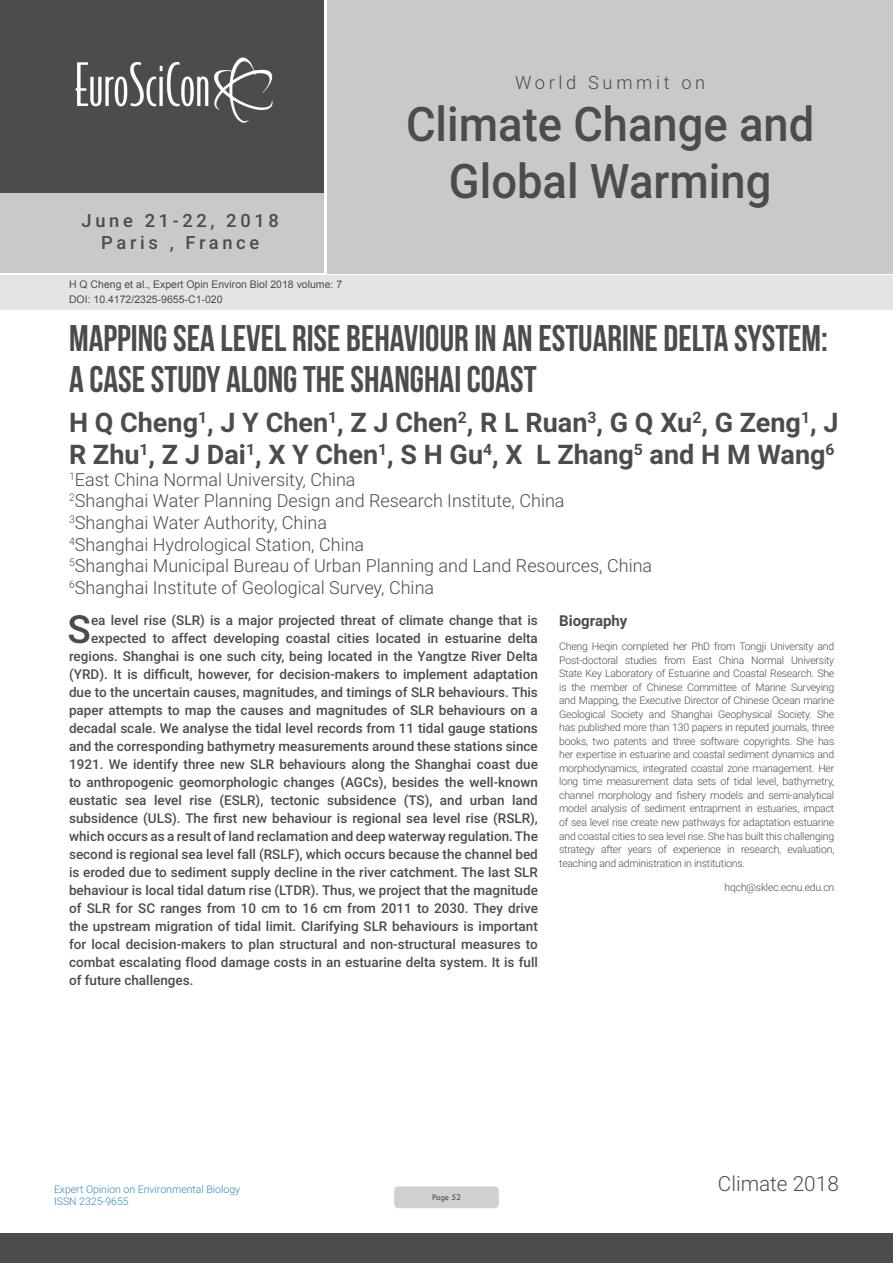
<style>
.page{position:relative;width:893px;height:1263px;background:#fff}
.page>*{position:absolute;margin:0;border:0;box-sizing:border-box;transform-origin:0 0}
.t1{font:500 47.7px/57.2px "Roboto";color:#4b4c4d;text-align:center;scale:.95 1}
.Abstract{font:500 38.85px "Roboto";color:#4b4c4d}
.t2{font:37.05px/40.8px "Bebas Neue";color:#4b4c4d}
.t3{font:700 27px/32.4px "Roboto";color:#4b4c4d}
.t4{font:300 20.85px "Roboto";color:#4b4c4d}
.t5{font:500 18.3px/21.9px "Roboto";letter-spacing:.2em;color:#4b4c4d;text-align:center}
.t6{font:300 18.3px "Roboto";letter-spacing:.2em;color:#4b4c4d}
.t7{font:300 18px "Roboto";color:#4b4c4d}
.Bio_Heading{font:700 15px "Roboto";color:#4b4c4d}
.Abstract-2{font:500 13.5px "Roboto";color:#4b4c4d}
.Biography{font:300 10.5px/13.5px "Roboto";letter-spacing:-.02em;color:#4b4c4d;text-align:justify}
.t8{font:10.5px "Arial";color:#4b4c4d}
.t9{font:300 10.5px/12.6px "Roboto";color:#2d8bb3}
.t10{font:9px "Tw Cen";letter-spacing:-.02em;color:#4b4c4d;scale:.95 1}
</style>
<div class="page">
<div style="left:0;top:0;width:323px;height:193px;background:#4b4c4d"></div>
<div style="left:1px;top:193px;width:323px;height:80px;background:#c9c9c9"></div>
<div style="left:327px;top:0;width:566px;height:273px;background:#c9c9c9"></div>
<img style="left:75px;top:57px;width:198px;height:66px">
<div style="left:0;top:1233px;width:893px;height:30px;background:#4b4c4d"></div>
<div style="left:1px;top:275px;width:892px;height:35px;background:#e4e4e4"></div>
<div style="left:394px;top:1186px;width:105px;height:22px;background:#cfd0d2;border-radius:4px"></div>
<h3 class="t5" style="left:82px;top:209px;width:199px">June 21-22, 2018<br>Paris , France</h3>
<p class="t8" style="left:69px;top:278px;width:275px">H Q Cheng et al., Expert Opin Environ Biol 2018 volume: 7</p>
<p class="t8" style="left:69px;top:292px;width:155px">DOI: 10.4172/2325-9655-C1-020</p>
<h3 class="t6" style="left:515px;top:69px;width:192px">World Summit on</h3>
<h1 class="t1" style="left:406px;top:94px;width:431px">Climate Change and<br>Global Warming</h1>
<p class="t2" style="left:69px;top:318px;width:760px">MAPPING SEA LEVEL RISE BEHAVIOUR IN AN ESTUARINE DELTA SYSTEM:<br>A CASE STUDY ALONG THE SHANGHAI COAST</p>
<p class="t3" style="left:69px;top:405px;width:771px">H Q Cheng<sup>1</sup>, J Y Chen<sup>1</sup>, Z J Chen<sup>2</sup>, R L Ruan<sup>3</sup>, G Q Xu<sup>2</sup>, G Zeng<sup>1</sup>, J<br>R Zhu<sup>1</sup>, Z J Dai<sup>1</sup>, X Y Chen<sup>1</sup>, S H Gu<sup>4</sup>, X L Zhang<sup>5</sup> and H M Wang<sup>6</sup></p>
<p class="t7" style="left:69px;top:467px;width:288px"><sup>1</sup>East China Normal University, China</p>
<p class="t7" style="left:69px;top:488px;width:497px"><sup>2</sup>Shanghai Water Planning Design and Research Institute, China</p>
<p class="t7" style="left:69px;top:510px;width:260px"><sup>3</sup>Shanghai Water Authority, China</p>
<p class="t7" style="left:69px;top:532px;width:297px"><sup>4</sup>Shanghai Hydrological Station, China</p>
<p class="t7" style="left:69px;top:553px;width:585px"><sup>5</sup>Shanghai Municipal Bureau of Urban Planning and Land Resources, China</p>
<p class="t7" style="left:69px;top:575px;width:367px"><sup>6</sup>Shanghai Institute of Geological Survey, China</p>
<p class="Abstract" style="left:68px;top:602px;width:25px">S</p>
<p class="Abstract-2" style="left:91px;top:611px;width:448px">ea level rise (SLR) is a major projected threat of climate change that is</p>
<p class="Abstract-2" style="left:91px;top:629px;width:448px">expected to affect developing coastal cities located in estuarine delta</p>
<p class="Abstract-2" style="left:69px;top:647px;width:470px">regions. Shanghai is one such city, being located in the Yangtze River Delta</p>
<p class="Abstract-2" style="left:69px;top:665px;width:470px">(YRD). It is difficult, however, for decision-makers to implement adaptation</p>
<p class="Abstract-2" style="left:69px;top:683px;width:470px">due to the uncertain causes, magnitudes, and timings of SLR behaviours. This</p>
<p class="Abstract-2" style="left:69px;top:701px;width:470px">paper attempts to map the causes and magnitudes of SLR behaviours on a</p>
<p class="Abstract-2" style="left:69px;top:719px;width:470px">decadal scale. We analyse the tidal level records from 11 tidal gauge stations</p>
<p class="Abstract-2" style="left:69px;top:737px;width:470px">and the corresponding bathymetry measurements around these stations since</p>
<p class="Abstract-2" style="left:69px;top:755px;width:470px">1921. We identify three new SLR behaviours along the Shanghai coast due</p>
<p class="Abstract-2" style="left:69px;top:773px;width:470px">to anthropogenic geomorphologic changes (AGCs), besides the well-known</p>
<p class="Abstract-2" style="left:69px;top:791px;width:470px">eustatic sea level rise (ESLR), tectonic subsidence (TS), and urban land</p>
<p class="Abstract-2" style="left:69px;top:809px;width:470px">subsidence (ULS). The first new behaviour is regional sea level rise (RSLR),</p>
<p class="Abstract-2" style="left:69px;top:827px;width:470px">which occurs as a result of land reclamation and deep waterway regulation. The</p>
<p class="Abstract-2" style="left:69px;top:845px;width:470px">second is regional sea level fall (RSLF), which occurs because the channel bed</p>
<p class="Abstract-2" style="left:69px;top:863px;width:470px">is eroded due to sediment supply decline in the river catchment. The last SLR</p>
<p class="Abstract-2" style="left:69px;top:881px;width:470px">behaviour is local tidal datum rise (LTDR). Thus, we project that the magnitude</p>
<p class="Abstract-2" style="left:69px;top:899px;width:470px">of SLR for SC ranges from 10 cm to 16 cm from 2011 to 2030. They drive</p>
<p class="Abstract-2" style="left:69px;top:917px;width:470px">the upstream migration of tidal limit. Clarifying SLR behaviours is important</p>
<p class="Abstract-2" style="left:69px;top:935px;width:470px">for local decision-makers to plan structural and non-structural measures to</p>
<p class="Abstract-2" style="left:69px;top:953px;width:470px">combat escalating flood damage costs in an estuarine delta system. It is full</p>
<p class="Abstract-2" style="left:69px;top:971px;width:126px">of future challenges.</p>
<p class="Bio_Heading" style="left:559px;top:610px;width:70px">Biography</p>
<p class="Biography" style="left:559px;top:640px;width:277px">Cheng Heqin completed her PhD from Tongji University and Post-doctoral studies from East China Normal University State Key Laboratory of Estuarine and Coastal Research. She is the member of Chinese Committee of Marine Surveying and Mapping, the Executive Director of Chinese Ocean marine Geological Society and Shanghai Geophysical Society. She has published more than 130 papers in reputed journals, three books, two patents and three software copyrights. She has her expertise in estuarine and coastal sediment dynamics and morphodynamics, integrated coastal zone management. Her long time measurement data sets of tidal level, bathymetry, channel morphology and fishery models and semi-analytical model analysis of sediment entrapment in estuaries, impact of sea level rise create new pathways for adaptation estuarine and coastal cities to sea level rise. She has built this challenging strategy after years of experience in research, evaluation, teaching and administration in institutions.</p>
<p class="Biography" style="left:725px;top:880px;width:111px">hqch@sklec.ecnu.edu.cn</p>
<p class="t9" style="left:54px;top:1182px;width:188px">Expert Opinion on Environmental Biology<br>ISSN 2325-9655</p>
<p class="t10" style="left:432px;top:1192px;width:32px">Page 52</p>
<h3 class="t4" style="left:718px;top:1169px;width:123px">Climate 2018</h3>
</div>
